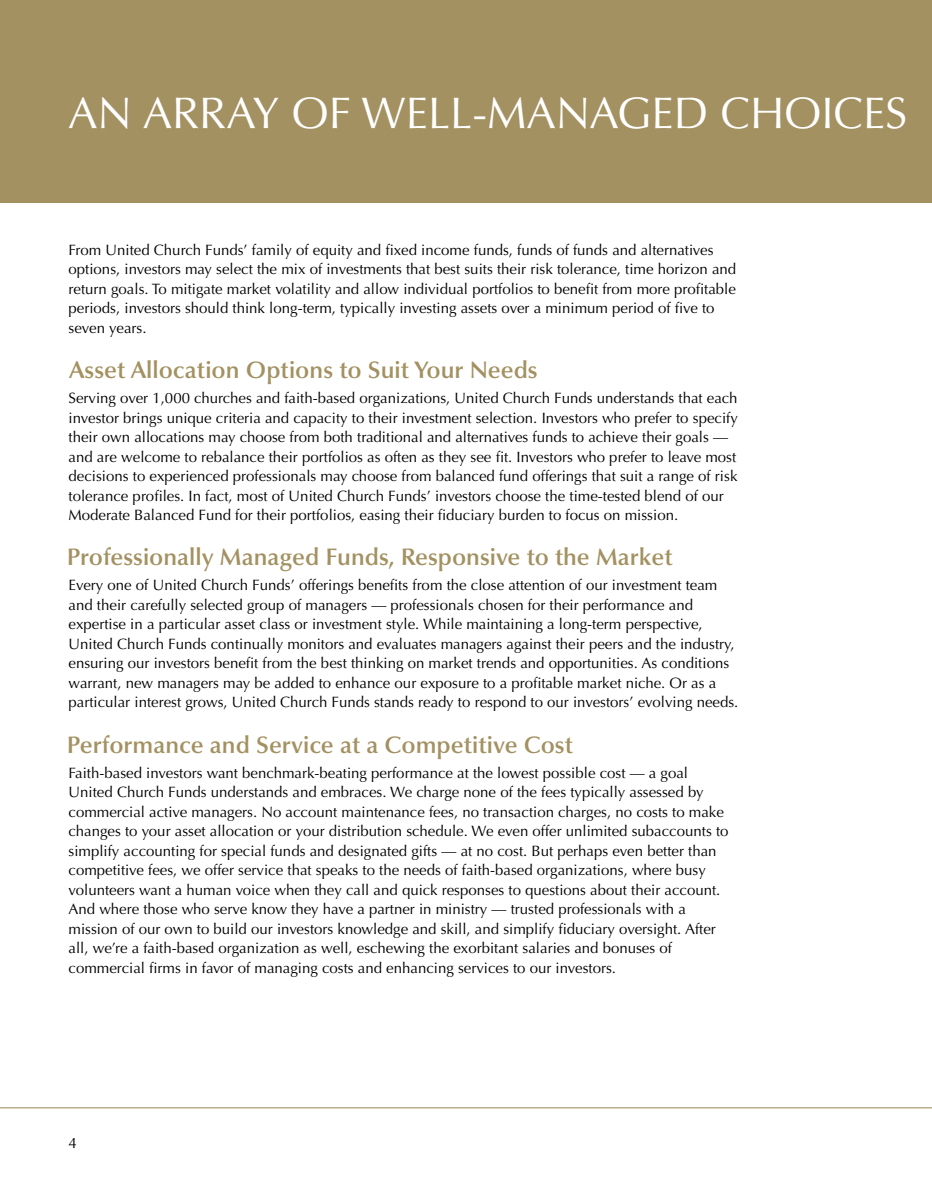
<style>
.page{position:relative;width:932px;height:1202px;background:#fff}
.page>*{position:absolute;margin:0;border:0;box-sizing:border-box;transform-origin:0 0}
.t1{font:44.25px "Optima";color:#fff}
.t2{font:600 24px "Optima";color:#a39161}
.t3{font:15px/19.5px "Optima";color:#000}
</style>
<div class="page">
<div style="left:0;top:0;width:932px;height:202px;background:#a39161"></div>
<hr style="left:0;top:1107px;width:932px;height:1px;background:#a39161">
<h1 class="t1" style="left:68px;top:87px;width:840px">AN ARRAY OF WELL-MANAGED CHOICES</h1>
<p class="t3" style="left:69px;top:240px;width:669px">From United Church Funds’ family of equity and fixed income funds, funds of funds and alternatives options, investors may select the mix of investments that best suits their risk tolerance, time horizon and return goals. To mitigate market volatility and allow individual portfolios to benefit from more profitable periods, investors should think long-term, typically investing assets over a minimum period of five to seven years.</p>
<h2 class="t2" style="left:69px;top:356px;width:470px">Asset Allocation Options to Suit Your Needs</h2>
<p class="t3" style="left:69px;top:388px;width:670px">Serving over 1,000 churches and faith-based organizations, United Church Funds understands that each investor brings unique criteria and capacity to their investment selection. Investors who prefer to specify their own allocations may choose from both traditional and alternatives funds to achieve their goals — and are welcome to rebalance their portfolios as often as they see fit. Investors who prefer to leave most decisions to experienced professionals may choose from balanced fund offerings that suit a range of risk tolerance profiles. In fact, most of United Church Funds’ investors choose the time-tested blend of our Moderate Balanced Fund for their portfolios, easing their fiduciary burden to focus on mission.</p>
<h2 class="t2" style="left:67px;top:543px;width:607px">Professionally Managed Funds, Responsive to the Market</h2>
<p class="t3" style="left:69px;top:575px;width:671px">Every one of United Church Funds’ offerings benefits from the close attention of our investment team and their carefully selected group of managers — professionals chosen for their performance and expertise in a particular asset class or investment style. While maintaining a long-term perspective, United Church Funds continually monitors and evaluates managers against their peers and the industry, ensuring our investors benefit from the best thinking on market trends and opportunities. As conditions warrant, new managers may be added to enhance our exposure to a profitable market niche. Or as a particular interest grows, United Church Funds stands ready to respond to our investors’ evolving needs.</p>
<h2 class="t2" style="left:67px;top:730px;width:507px">Performance and Service at a Competitive Cost</h2>
<p class="t3" style="left:69px;top:763px;width:661px">Faith-based investors want benchmark-beating performance at the lowest possible cost — a goal United Church Funds understands and embraces. We charge none of the fees typically assessed by commercial active managers. No account maintenance fees, no transaction charges, no costs to make changes to your asset allocation or your distribution schedule. We even offer unlimited subaccounts to simplify accounting for special funds and designated gifts — at no cost. But perhaps even better than competitive fees, we offer service that speaks to the needs of faith-based organizations, where busy volunteers want a human voice when they call and quick responses to questions about their account.<br>And where those who serve know they have a partner in ministry — trusted professionals with a mission of our own to build our investors knowledge and skill, and simplify fiduciary oversight. After all, we’re a faith-based organization as well, eschewing the exorbitant salaries and bonuses of commercial firms in favor of managing costs and enhancing services to our investors.</p>
<p class="t3" style="left:68px;top:1133px;width:10px">4</p>
</div>
